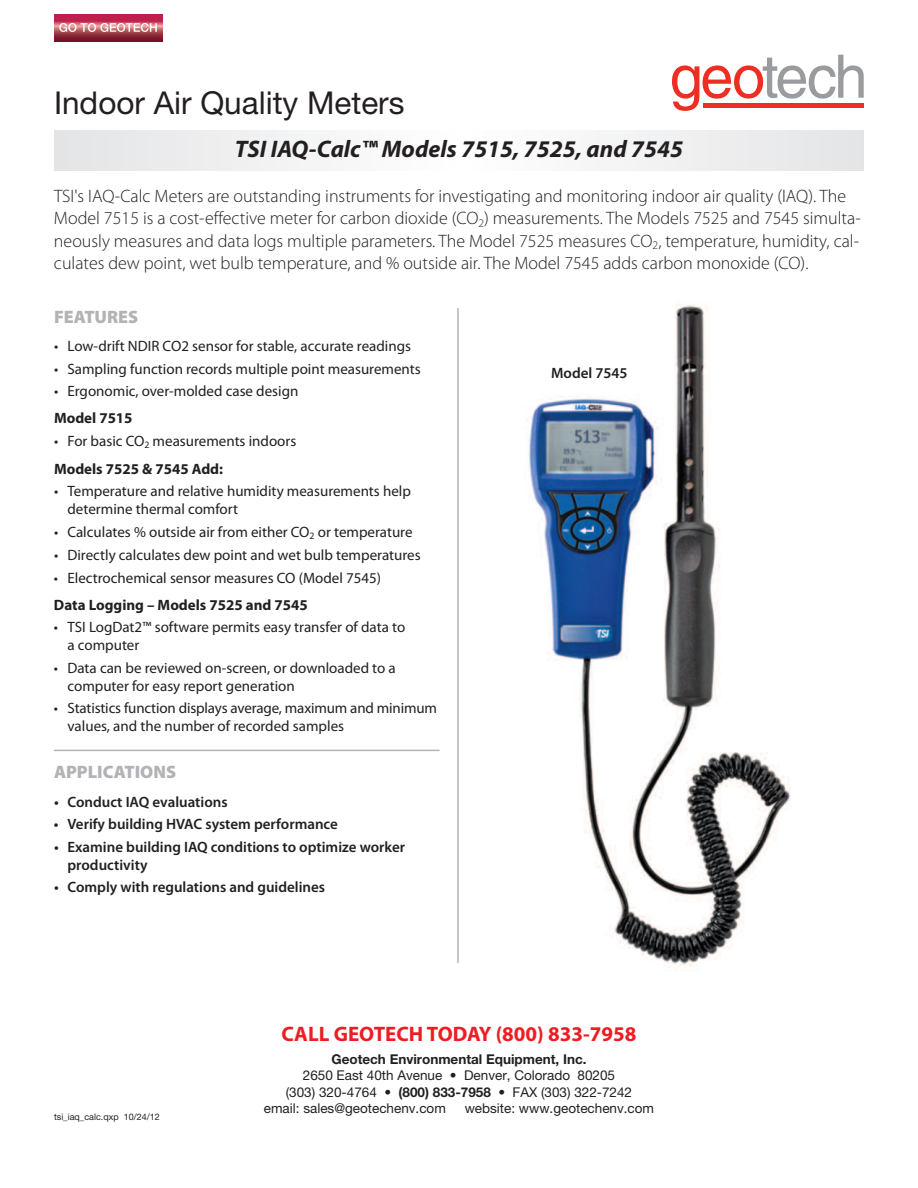
<style>
.page{position:relative;width:918px;height:1188px;background:#fff}
.page>*{position:absolute;margin:0;border:0;box-sizing:border-box;transform-origin:0 0}
.t1{font:31.5px "Helvetica Neue";color:#231f20}
.t2{font:italic 700 24px "Myriad Pro";color:#231f20}
.t3{font:700 21px "Myriad Pro";color:#ee1d23}
.t4{font:300 18px/22.5px "Myriad Pro";color:#231f20}
.t5{font:900 18px "Myriad Pro";color:#b2b3b7}
.t6{font:15px/18px "Myriad Pro";color:#231f20}
.t7{font:600 15px/18px "Myriad Pro";color:#231f20}
.t8{font:700 15px "Myriad Pro";color:#231f20}
.t9{font:13.5px "Helvetica Neue";color:#231f20}
.t10{font:700 13.5px "Helvetica Neue";color:#231f20}
.t11{font:9px "Helvetica Neue";color:#231f20}
.s1{font-weight:700}
</style>
<div class="page">
<img style="left:526px;top:303px;width:265px;height:665px">
<svg style="left:672px;top:55px;width:192px;height:56px"></svg>
<div style="left:703px;top:103px;width:161px;height:5px;background:#ee2e22"></div>
<hr style="left:54px;top:750px;width:386px;height:1px;background:#b2b3b7">
<div style="left:54px;top:130px;width:810px;height:41px;background:linear-gradient(to right,#f1f1f2,#f1f2f3)"></div>
<svg style="left:54px;top:14px;width:108px;height:27px;background:#a52844"></svg>
<svg style="left:59px;top:23px;width:98px;height:9px"></svg>
<hr style="left:457px;top:308px;width:2px;height:655px;background:#b2b3b7">
<div style="left:533px;top:365px;width:112px;height:28px;background:#fff"></div>
<h1 class="t1" style="left:54px;top:92px;width:352px">Indoor Air Quality Meters</h1>
<h2 class="t2" style="left:235px;top:140px;width:450px">TSI IAQ-Calc™ Models 7515, 7525, and 7545</h2>
<p class="t4" style="left:54px;top:186px;width:808px">TSI's IAQ-Calc Meters are outstanding instruments for investigating and monitoring indoor air quality (IAQ). The Model 7515 is a cost-effective meter for carbon dioxide (CO<sub>2</sub>) measurements. The Models 7525 and 7545 simulta&shy;neously measures and data logs multiple parameters. The Model 7525 measures CO<sub>2</sub>, temperature, humidity, cal&shy;culates dew point, wet bulb temperature, and % outside air. The Model 7545 adds carbon monoxide (CO).</p>
<p class="t5" style="left:54px;top:310px;width:86px">FEATURES</p>
<p class="t6" style="left:54px;top:338px;width:359px">• Low-drift NDIR CO2 sensor for stable, accurate readings</p>
<p class="t6" style="left:54px;top:361px;width:368px">• Sampling function records multiple point measurements</p>
<p class="t6" style="left:54px;top:383px;width:246px">• Ergonomic, over-molded case design</p>
<p class="t8" style="left:54px;top:413px;width:80px">Model 7515</p>
<p class="t6" style="left:54px;top:428px;width:244px;line-height:27.9px">• For basic CO<sub>2</sub> measurements indoors<br><span class="s1">Models 7525 &amp; 7545 Add:</span></p>
<p class="t6" style="left:68px;top:483px;width:345px;text-indent:-14px">• Temperature and relative humidity measurements help determine thermal comfort</p>
<p class="t6" style="left:54px;top:524px;width:360px">• Calculates % outside air from either CO<sub>2</sub> or temperature</p>
<p class="t6" style="left:54px;top:547px;width:368px">• Directly calculates dew point and wet bulb temperatures</p>
<p class="t6" style="left:54px;top:570px;width:329px">• Electrochemical sensor measures CO (Model 7545)</p>
<p class="t8" style="left:54px;top:599px;width:255px">Data Logging – Models 7525 and 7545</p>
<p class="t6" style="left:67px;top:619px;width:339px;text-indent:-13px">• TSI LogDat2™ software permits easy transfer of data to a computer</p>
<p class="t6" style="left:67px;top:660px;width:330px;text-indent:-13px">• Data can be reviewed on-screen, or downloaded to a computer for easy report generation</p>
<p class="t6" style="left:67px;top:700px;width:371px;text-indent:-14px">• Statistics function displays average, maximum and minimum values, and the number of recorded samples</p>
<p class="t5" style="left:54px;top:766px;width:124px">APPLICATIONS</p>
<p class="t7" style="left:54px;top:794px;width:175px">• Conduct IAQ evaluations</p>
<p class="t7" style="left:54px;top:816px;width:285px">• Verify building HVAC system performance</p>
<p class="t7" style="left:68px;top:839px;width:339px;text-indent:-14px">• Examine building IAQ conditions to optimize worker productivity</p>
<p class="t7" style="left:54px;top:879px;width:273px">• Comply with regulations and guidelines</p>
<p class="t7" style="left:551px;top:365px;width:78px">Model 7545</p>
<p class="t11" style="left:54px;top:1114px;width:107px">tsi_iaq_calc.qxp 10/24/12</p>
<h3 class="t3" style="left:282px;top:1026px;width:356px">CALL GEOTECH TODAY (800) 833-7958</h3>
<p class="t10" style="left:331px;top:1055px;width:257px">Geotech Environmental Equipment, Inc.</p>
<p class="t9" style="left:303px;top:1071px;width:314px">2650 East 40th Avenue • Denver, Colorado 80205</p>
<p class="t9" style="left:286px;top:1087px;width:348px">(303) 320-4764 • <span class="s1">(800) 833-7958</span> • FAX (303) 322-7242</p>
<p class="t9" style="left:264px;top:1103px;width:184px">email: sales@geotechenv.com</p>
<p class="t9" style="left:465px;top:1103px;width:191px">website: www.geotechenv.com</p>
</div>
